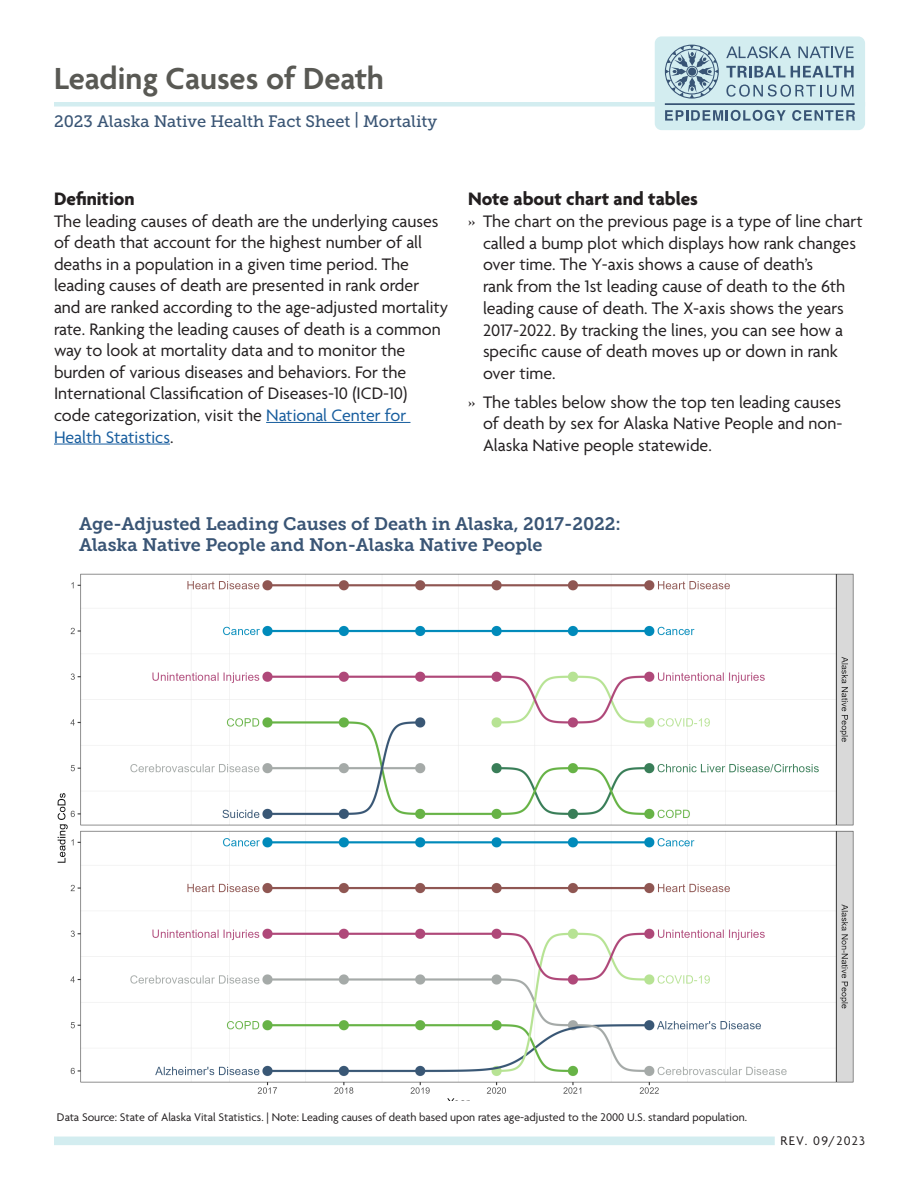
<style>
.page{position:relative;width:918px;height:1188px;background:#fff}
.page>*{position:absolute;margin:0;border:0;box-sizing:border-box;transform-origin:0 0}
._21_Callout{font:600 33px "Agenda";color:#595954}
._21_Definition_Summary_BLUE_subtitles{font:700 19.5px "Agenda";color:#231f20}
.t1{font:18px/21.6px "Agenda";color:#231f20}
._21_Callout-2{font:18px/21.6px "Museo Slab 700";color:#3a5575}
.t2{font:16.5px "Museo Slab 500";color:#3a5575}
.t3{font:13.5px "Agenda";letter-spacing:.1em;color:#231f20}
.t4{font:12px "Agenda";color:#231f20}
.s1{color:#175d9e}
</style>
<div class="page">
<hr style="left:54px;top:102px;width:811px;height:4px;background:#d3edf0">
<div style="left:54px;top:1137px;width:721px;height:8px;background:#d3edf0"></div>
<div style="left:655px;top:36px;width:210px;height:94px;background:#d3edf0;border-radius:7px"></div>
<svg style="left:726px;top:46px;width:65px;height:12px"></svg>
<svg style="left:798px;top:46px;width:56px;height:12px"></svg>
<svg style="left:726px;top:66px;width:59px;height:11px"></svg>
<svg style="left:791px;top:66px;width:63px;height:11px"></svg>
<svg style="left:726px;top:84px;width:128px;height:13px"></svg>
<svg style="left:665px;top:45px;width:54px;height:54px"></svg>
<svg style="left:665px;top:110px;width:121px;height:11px"></svg>
<svg style="left:792px;top:110px;width:63px;height:11px"></svg>
<hr style="left:665px;top:103px;width:190px;height:2px;background:#385475">
<hr style="left:266px;top:422px;width:144px;height:1px;background:#175d9e">
<hr style="left:54px;top:444px;width:116px;height:1px;background:#175d9e">
<img style="left:57px;top:573px;width:797px;height:527px">
<p class="_21_Callout" style="left:54px;top:60px;width:332px">Leading Causes of Death</p>
<p class="t2" style="left:54px;top:112px;width:385px">2023 Alaska Native Health Fact Sheet | Mortality</p>
<p class="_21_Definition_Summary_BLUE_subtitles" style="left:54px;top:188px;width:82px">Definition</p>
<p class="t1" style="left:54px;top:211px;width:396px">The leading causes of death are the underlying causes of death that account for the highest number of all deaths in a population in a given time period. The leading causes of death are presented in rank order and are ranked according to the age-adjusted mortality rate. Ranking the leading causes of death is a common way to look at mortality data and to monitor the burden of various diseases and behaviors. For the International Classification of Diseases-10 (ICD-10)<br>code categorization, visit the <span class="s1">National Center for Health Statistics</span>.</p>
<p class="_21_Definition_Summary_BLUE_subtitles" style="left:468px;top:188px;width:232px">Note about chart and tables</p>
<p class="t1" style="left:483px;top:211px;width:381px;text-indent:-15px">» The chart on the previous page is a type of line chart called a bump plot which displays how rank changes over time. The Y-axis shows a cause of death’s<br>rank from the 1st leading cause of death to the 6th leading cause of death. The X-axis shows the years 2017-2022. By tracking the lines, you can see how a specific cause of death moves up or down in rank over time.</p>
<p class="t1" style="left:483px;top:392px;width:361px;text-align:justify;text-indent:-15px">» The tables below show the top ten leading causes of death by sex for Alaska Native People and non-Alaska Native people statewide.</p>
<p class="_21_Callout-2" style="left:79px;top:513px;width:543px">Age-Adjusted Leading Causes of Death in Alaska, 2017-2022:<br>Alaska Native People and Non-Alaska Native People</p>
<p class="t4" style="left:57px;top:1111px;width:692px">Data Source: State of Alaska Vital Statistics. | Note: Leading causes of death based upon rates age-adjusted to the 2000 U.S. standard population.</p>
<p class="t3" style="left:781px;top:1134px;width:86px">REV. 09/2023</p>
</div>
